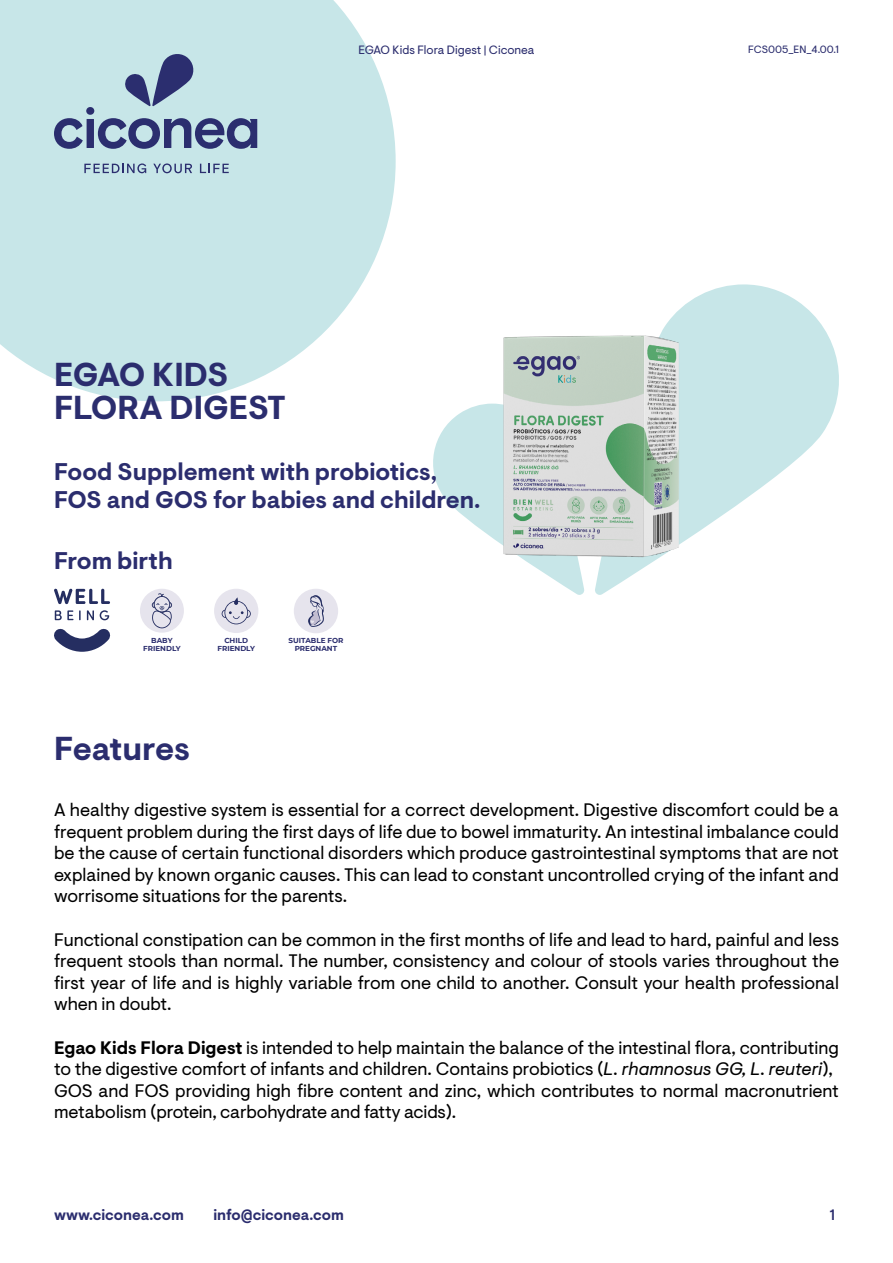
<style>
.page{position:relative;width:893px;height:1263px;background:#fff}
.page>*{position:absolute;margin:0;border:0;box-sizing:border-box;transform-origin:0 0}
.t1{font:700 33px/33px "Visuelt Pro";color:#2b2d6e}
.t2{font:700 24px/28.8px "Visuelt Pro";color:#2b2d6e}
.t3{font:18px/21.6px "Visuelt Pro";color:#000;text-align:justify}
.t4{font:700 15px "Visuelt Pro";color:#2b2d6e}
.t5{font:500 15px "Visuelt Pro";color:#2b2d6e}
.t6{font:12px "Visuelt Pro";color:#2b2d6e}
.t7{font:10.5px "Visuelt Pro";color:#2b2d6e}
.t8{font:700 7.2px/8.7px "Montserrat";color:#2b2d6e;text-align:center}
.s1{font-weight:700}
.s2{font-style:italic}
</style>
<div class="page">
<svg style="left:0;top:0;width:396px;height:401px;background:#cce8ea"></svg>
<svg style="left:433px;top:425px;width:14px;height:76px"></svg>
<svg style="left:705px;top:284px;width:134px;height:218px;fill:#c7e6e8"></svg>
<svg style="left:124px;top:52px;width:72px;height:54px;background:#8497b4"></svg>
<div style="left:86px;top:107px;width:8px;height:8px;background:#2b2e6f;border-radius:4px"></div>
<div style="left:87px;top:119px;width:7px;height:29px;background:#2b2e6f"></div>
<svg style="left:54px;top:118px;width:29px;height:31px"></svg>
<svg style="left:98px;top:118px;width:159px;height:31px;background:#7383a7"></svg>
<svg style="left:84px;top:163px;width:62px;height:10px"></svg>
<svg style="left:153px;top:163px;width:39px;height:10px"></svg>
<svg style="left:200px;top:164px;width:29px;height:9px"></svg>
<img style="left:447px;top:293px;width:294px;height:302px">
<svg style="left:54px;top:628px;width:57px;height:24px"></svg>
<svg style="left:54px;top:589px;width:56px;height:15px"></svg>
<svg style="left:55px;top:610px;width:26px;height:10px"></svg>
<svg style="left:87px;top:610px;width:7px;height:10px"></svg>
<svg style="left:100px;top:610px;width:9px;height:10px"></svg>
<div style="left:214px;top:589px;width:44px;height:44px;background:#e6e4ed;border-radius:50%"></div>
<svg style="left:222px;top:597px;width:29px;height:27px"></svg>
<div style="left:140px;top:589px;width:44px;height:44px;background:#e6e4ed;border-radius:50%"></div>
<svg style="left:152px;top:593px;width:20px;height:35px"></svg>
<div style="left:294px;top:589px;width:44px;height:44px;background:#e6e4ed;border-radius:50%"></div>
<svg style="left:308px;top:595px;width:16px;height:32px"></svg>
<p class="t6" style="left:358px;top:43px;width:178px">EGAO Kids Flora Digest | Ciconea</p>
<p class="t7" style="left:748px;top:43px;width:92px">FCS005_EN_4.00.1</p>
<h1 class="t1" style="left:54px;top:360px;width:233px">EGAO KIDS<br>FLORA DIGEST</h1>
<h2 class="t2" style="left:54px;top:458px;width:428px">Food Supplement with probiotics,<br>FOS and GOS for babies and children.</h2>
<h2 class="t2" style="left:54px;top:547px;width:120px">From birth</h2>
<p class="t8" style="left:143px;top:635px;width:39px">BABY<br>FRIENDLY</p>
<p class="t8" style="left:217px;top:635px;width:39px">CHILD<br>FRIENDLY</p>
<p class="t8" style="left:289px;top:635px;width:56px">SUITABLE FOR<br>PREGNANT</p>
<h1 class="t1" style="left:54px;top:733px;width:138px">Features</h1>
<p class="t3" style="left:54px;top:799px;width:786px">A healthy digestive system is essential for a correct development. Digestive discomfort could be a frequent problem during the first days of life due to bowel immaturity. An intestinal imbalance could be the cause of certain functional disorders which produce gastrointestinal symptoms that are not explained by known organic causes. This can lead to constant uncontrolled crying of the infant and worrisome situations for the parents.</p>
<p class="t3" style="left:54px;top:929px;width:787px">Functional constipation can be common in the first months of life and lead to hard, painful and less frequent stools than normal. The number, consistency and colour of stools varies throughout the first year of life and is highly variable from one child to another. Consult your health professional when in doubt.</p>
<p class="t3" style="left:54px;top:1037px;width:786px;text-align:left"><span class="s1">Egao Kids Flora Digest</span> is intended to help maintain the balance of the intestinal flora, contributing to the digestive comfort of infants and children. Contains probiotics (<span class="s2">L. rhamnosus GG, L. reuteri</span>), GOS and FOS providing high fibre content and zinc, which contributes to normal macronutrient metabolism (protein, carbohydrate and fatty acids).</p>
<p class="t4" style="left:54px;top:1206px;width:131px">www.ciconea.com</p>
<p class="t4" style="left:213px;top:1206px;width:132px">info@ciconea.com</p>
<p class="t5" style="left:830px;top:1206px;width:7px">1</p>
</div>
